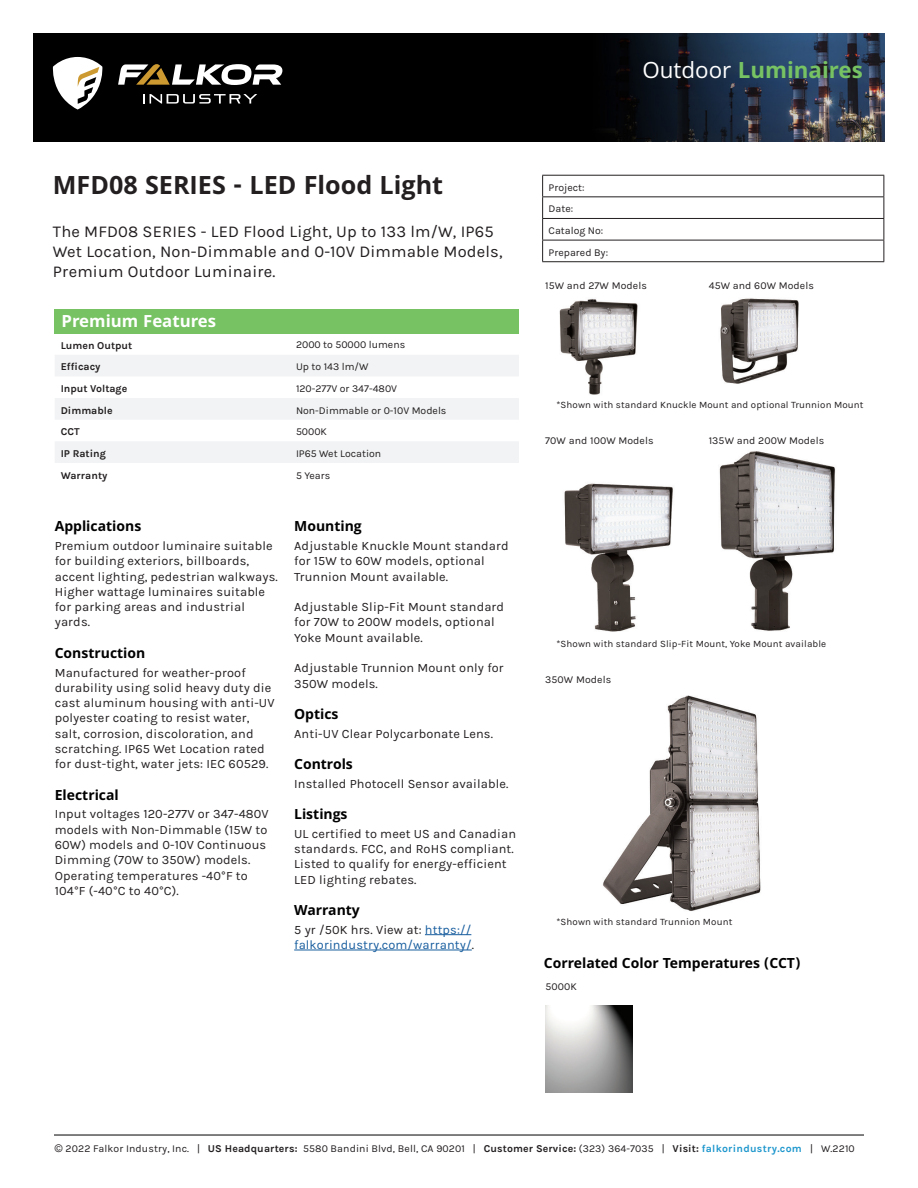
<style>
.page{position:relative;width:918px;height:1188px;background:#fff}
.page>*{position:absolute;margin:0;border:0;box-sizing:border-box;transform-origin:0 0}
.FI-Title{font:700 27px "Khula";color:#231f20}
.t1{font:700 24px "Khula";color:#77c363}
.FI-Title_Bar{font:700 18px "Khula";color:#fff}
.FI-Subtitle{font:16.5px/19.8px "Karla";letter-spacing:.01em;color:#231f20}
.FI-Header{font:700 15px "Khula";color:#000}
.FI-Normal_P{font:12.75px/15.3px "Karla";letter-spacing:.01em;color:#231f20}
.FI-Normal_P-2{font:12.75px/15.3px "Karla";letter-spacing:.01em;color:#175d9e}
.FI-Tags{font:10.5px "Karla";letter-spacing:.01em;color:#231f20}
.t2{font:700 10.5px "Karla";color:#231f20}
.FI-Tags-2{font:9.75px "Karla";letter-spacing:.01em;color:#231f20}
.s1{font-weight:400;color:#fff}
.s2{font-family:"Arial Narrow";font-size:12px}
.s3{color:#231f20}
.s4{font-family:"Arial"}
.s5{font-weight:700}
.s6{font-weight:700;color:#1e97cd}
</style>
<div class="page">
<hr style="left:54px;top:1135px;width:810px;height:1px;background:#000">
<img style="left:559px;top:298px;width:277px;height:613px">
<img style="left:34px;top:34px;width:850px;height:108px">
<hr style="left:542px;top:175px;width:342px;height:1px;background:#231f20">
<hr style="left:542px;top:196px;width:342px;height:1px;background:#231f20">
<hr style="left:542px;top:218px;width:342px;height:1px;background:#231f20">
<hr style="left:542px;top:240px;width:342px;height:1px;background:#231f20">
<svg style="left:542px;top:176px;width:1px;height:85px"></svg>
<svg style="left:884px;top:176px;width:1px;height:85px"></svg>
<hr style="left:542px;top:261px;width:342px;height:1px;background:#231f20">
<svg style="left:55px;top:355px;width:464px;height:108px;fill:#f1f3f4"></svg>
<div style="left:55px;top:309px;width:464px;height:25px;background:#77c363"></div>
<svg style="left:53px;top:57px;width:50px;height:53px"></svg>
<svg style="left:143px;top:94px;width:114px;height:10px"></svg>
<svg style="left:118px;top:64px;width:164px;height:21px"></svg>
<hr style="left:425px;top:934px;width:46px;height:1px;background:#175d9e">
<hr style="left:294px;top:950px;width:178px;height:1px;background:#175d9e">
<img style="left:546px;top:1006px;width:87px;height:87px">
<p class="t1" style="left:642px;top:59px;width:222px"><span class="s1">Outdoor</span> Luminaires</p>
<p class="FI-Title" style="left:53px;top:173px;width:392px">MFD08 SERIES - LED Flood Light</p>
<p class="FI-Subtitle" style="left:53px;top:222px;width:451px">The MFD08 SERIES - LED Flood Light, Up to 133 lm/W, IP65<br>Wet Location, Non-Dimmable and 0-10V Dimmable Models,<br>Premium Outdoor Luminaire.</p>
<p class="FI-Title_Bar" style="left:62px;top:313px;width:156px">Premium Features</p>
<p class="t2" style="left:61px;top:339px;width:73px">Lumen Output</p>
<p class="FI-Tags" style="left:296px;top:339px;width:111px">2000 to 50000 lumens</p>
<p class="t2" style="left:61px;top:361px;width:41px">Efficacy</p>
<p class="FI-Tags" style="left:296px;top:361px;width:74px">Up to 143 lm/W</p>
<p class="t2" style="left:61px;top:382px;width:68px">Input Voltage</p>
<p class="FI-Tags" style="left:296px;top:383px;width:103px">120-277V or 347-480V</p>
<p class="t2" style="left:61px;top:404px;width:53px">Dimmable</p>
<p class="FI-Tags" style="left:296px;top:404px;width:152px">Non-Dimmable or 0-10V Models</p>
<p class="t2" style="left:61px;top:426px;width:20px">CCT</p>
<p class="FI-Tags" style="left:296px;top:426px;width:33px">5000K</p>
<p class="t2" style="left:61px;top:447px;width:47px">IP Rating</p>
<p class="FI-Tags" style="left:296px;top:448px;width:87px">IP65 Wet Location</p>
<p class="t2" style="left:61px;top:469px;width:48px">Warranty</p>
<p class="FI-Tags" style="left:296px;top:469px;width:36px">5 Years</p>
<p class="FI-Header" style="left:55px;top:520px;width:88px">Applications</p>
<p class="FI-Normal_P" style="left:55px;top:538px;width:225px">Premium outdoor luminaire suitable for building exteriors, billboards, accent lighting, pedestrian walkways.<br>Higher wattage luminaires suitable for parking areas and industrial yards.</p>
<p class="FI-Header" style="left:55px;top:646px;width:92px">Construction</p>
<p class="FI-Normal_P" style="left:55px;top:665px;width:221px">Manufactured for weather-proof durability using solid heavy duty die cast aluminum housing with anti-UV polyester coating to resist water, salt, corrosion, discoloration, and scratching. IP65 Wet Location rated for dust-tight, water jets: IEC 60529.</p>
<p class="FI-Header" style="left:55px;top:788px;width:66px">Electrical</p>
<p class="FI-Normal_P" style="left:55px;top:807px;width:216px">Input voltages 120-277V or 347-480V models with Non-Dimmable (15W to<br>60W) models and 0-10V Continuous<br>Dimming (70W to 350W) models.<br>Operating temperatures -40<span class="s2">°</span>F to<br>104<span class="s2">°</span>F (-40<span class="s2">°</span>C to 40<span class="s2">°</span>C).</p>
<p class="FI-Header" style="left:294px;top:520px;width:69px">Mounting</p>
<p class="FI-Normal_P" style="left:294px;top:538px;width:216px">Adjustable Knuckle Mount standard for 15W to 60W models, optional<br>Trunnion Mount available.</p>
<p class="FI-Normal_P" style="left:294px;top:599px;width:212px">Adjustable Slip-Fit Mount standard for 70W to 200W models, optional<br>Yoke Mount available.</p>
<p class="FI-Normal_P" style="left:294px;top:661px;width:211px">Adjustable Trunnion Mount only for<br>350W models.</p>
<p class="FI-Header" style="left:294px;top:708px;width:46px">Optics</p>
<p class="FI-Normal_P" style="left:294px;top:726px;width:200px">Anti-UV Clear Polycarbonate Lens.</p>
<p class="FI-Header" style="left:294px;top:758px;width:60px">Controls</p>
<p class="FI-Normal_P" style="left:294px;top:776px;width:216px">Installed Photocell Sensor available.</p>
<p class="FI-Header" style="left:294px;top:808px;width:55px">Listings</p>
<p class="FI-Normal_P" style="left:294px;top:826px;width:223px">UL certified to meet US and Canadian standards. FCC, and RoHS compliant.<br>Listed to qualify for energy-efficient LED lighting rebates.</p>
<p class="FI-Header" style="left:294px;top:904px;width:67px">Warranty</p>
<p class="FI-Normal_P-2" style="left:294px;top:922px;width:181px"><span class="s3">5 yr /50K hrs. View at:</span> https:// falkorindustry.com/warranty/<span class="s3">.</span></p>
<p class="FI-Tags" style="left:549px;top:182px;width:38px">Project:</p>
<p class="FI-Tags" style="left:549px;top:203px;width:26px">Date:</p>
<p class="FI-Tags" style="left:549px;top:225px;width:56px">Catalog No:</p>
<p class="FI-Tags" style="left:549px;top:246px;width:61px">Prepared By:</p>
<p class="FI-Tags" style="left:545px;top:280px;width:103px">15W and 27W Models</p>
<p class="FI-Tags" style="left:709px;top:280px;width:107px">45W and 60W Models</p>
<p class="FI-Tags-2" style="left:557px;top:399px;width:308px">*Shown with standard Knuckle Mount and optional Trunnion Mount</p>
<p class="FI-Tags" style="left:545px;top:435px;width:110px">70W and 100W Models</p>
<p class="FI-Tags" style="left:709px;top:435px;width:117px">135W and 200W Models</p>
<p class="FI-Tags-2" style="left:557px;top:639px;width:271px">*Shown with standard Slip-Fit Mount, Yoke Mount available</p>
<p class="FI-Tags" style="left:545px;top:674px;width:68px">350W Models</p>
<p class="FI-Tags-2" style="left:557px;top:916px;width:177px">*Shown with standard Trunnion Mount</p>
<p class="FI-Header" style="left:544px;top:956px;width:258px">Correlated Color Temperatures (CCT)</p>
<p class="FI-Tags" style="left:546px;top:980px;width:33px">5000K</p>
<p class="FI-Tags" style="left:55px;top:1142px;width:802px"><span class="s4">©</span> 2022 Falkor Industry, Inc. | <span class="s5">US Headquarters:</span> 5580 Bandini Blvd, Bell, CA 90201 | <span class="s5">Customer Service:</span> (323) 364-7035 | <span class="s5">Visit:</span> <span class="s6">falkorindustry.com</span> | W.2210</p>
</div>
